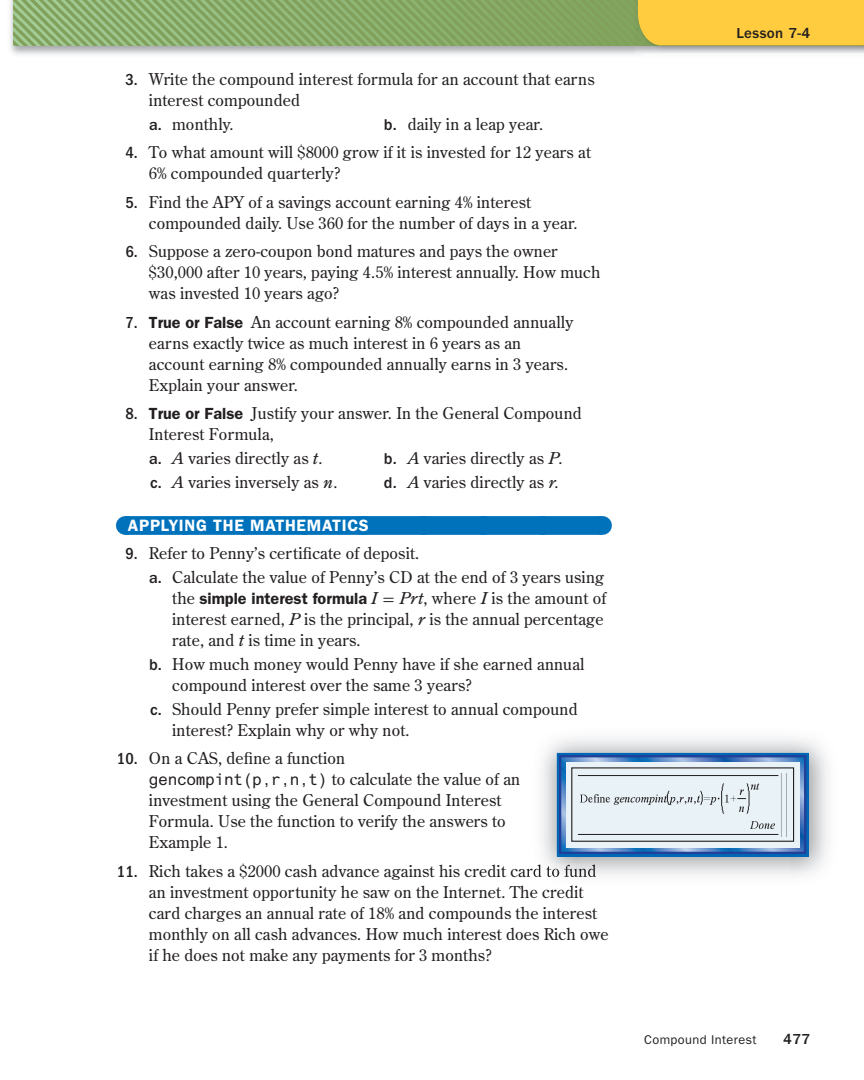
<style>
.page{position:relative;width:864px;height:1080px;background:#fff}
.page>*{position:absolute;margin:0;border:0;box-sizing:border-box;transform-origin:0 0}
.t1{font:600 16.5px "ITC Franklin Gothic Std";letter-spacing:.04em;color:#fff}
.t2{font:16.2px/21px "Century Old Style Std";letter-spacing:.01em;color:#231f20}
.t3{font:500 15px "ITC Franklin Gothic Std";letter-spacing:.025em;color:#231f20}
.t4{font:12.75px "ITC Franklin Gothic Std";letter-spacing:.03em;color:#231f20}
.s1{font-family:"ITC Franklin Gothic Std";font-weight:500;font-stretch:condensed;font-size:16.5px}
.s2{font-family:"ITC Franklin Gothic Std";font-weight:500}
.s3{font-family:"ITC Franklin Gothic Std";font-weight:600}
.s4{font-style:italic}
.s5{font-family:"Uni Math"}
.s6{font-family:"Arial Monospaced MT Std"}
</style>
<div class="page">
<img style="left:10px;top:0;width:633px;height:55px">
<img style="left:14px;top:0;width:621px;height:45px">
<img style="left:635px;top:45px;width:229px;height:8px">
<div style="left:125px;top:516px;width:477px;height:19px;background:#0072bc"></div>
<svg style="left:186px;top:516px;width:386px;height:19px"></svg>
<svg style="left:602px;top:516px;width:1px;height:19px"></svg>
<img style="left:542px;top:765px;width:37px;height:98px">
<img style="left:791px;top:765px;width:37px;height:111px">
<img style="left:579px;top:856px;width:212px;height:19px">
<img style="left:527px;top:863px;width:69px;height:14px">
<img style="left:527px;top:885px;width:57px;height:6px">
<div style="left:557px;top:753px;width:252px;height:103px;background:#0166b3"></div>
<svg style="left:562px;top:758px;width:241px;height:93px;background:#6b99ce"></svg>
<div style="left:559px;top:755px;width:247px;height:99px;border:2px solid #223f99"></div>
<div style="left:566px;top:762px;width:234px;height:85px;background:#e8f2f7"></div>
<div style="left:571px;top:767px;width:223px;height:75px;border:1px solid #231f20"></div>
<div style="left:638px;top:0;width:226px;height:45px;background:#fecc3e"></div>
<p class="t2" style="left:149px;top:69px;width:447px;text-indent:-24px"><span class="s1">3.</span> Write the compound interest formula for an account that earns interest compounded</p>
<p class="t2" style="left:149px;top:115px;width:86px"><span class="s2">a.</span> monthly.</p>
<p class="t2" style="left:384px;top:115px;width:161px"><span class="s2">b.</span> daily in a leap year.</p>
<p class="t2" style="left:149px;top:143px;width:444px;text-indent:-24px"><span class="s1">4.</span> To what amount will $8000 grow if it is invested for 12 years at<br>6% compounded quarterly?</p>
<p class="t2" style="left:149px;top:192px;width:430px;text-indent:-24px"><span class="s1">5.</span> Find the APY of a savings account earning 4% interest compounded daily. Use 360 for the number of days in a year.</p>
<p class="t2" style="left:149px;top:242px;width:453px;text-indent:-24px"><span class="s1">6.</span> Suppose a zero-coupon bond matures and pays the owner $30,000 after 10 years, paying 4.5% interest annually. How much was invested 10 years ago?</p>
<p class="t2" style="left:149px;top:312px;width:426px;text-indent:-24px"><span class="s1">7.</span> <span class="s3">True or False</span> An account earning 8% compounded annually earns exactly twice as much interest in 6 years as an account earning 8% compounded annually earns in 3 years.<br>Explain your answer.</p>
<p class="t2" style="left:149px;top:404px;width:434px;text-indent:-24px"><span class="s1">8.</span> <span class="s3">True or False</span> Justify your answer. In the General Compound<br>Interest Formula,</p>
<p class="t2" style="left:149px;top:449px;width:175px"><span class="s2">a.</span> <span class="s4">A</span> varies directly as <span class="s4">t</span>.</p>
<p class="t2" style="left:384px;top:449px;width:180px"><span class="s2">b.</span> <span class="s4">A</span> varies directly as <span class="s4">P</span>.</p>
<p class="t2" style="left:150px;top:473px;width:189px"><span class="s2">c.</span> <span class="s4">A</span> varies inversely as <span class="s4">n</span>.</p>
<p class="t2" style="left:384px;top:473px;width:176px"><span class="s2">d.</span> <span class="s4">A</span> varies directly as <span class="s4">r</span>.</p>
<p class="t1" style="left:128px;top:520px;width:242px">APPLYING THE MATHEMATICS</p>
<p class="t2" style="left:149px;top:542px;width:457px;line-height:24px;text-indent:-24px"><span class="s1">9.</span> Refer to Penny’s certificate of deposit.<br><span class="s2">a.</span> Calculate the value of Penny’s CD at the end of 3 years using</p>
<p class="t2" style="left:172px;top:588px;width:435px">the <span class="s3">simple interest formula</span> <span class="s4">I</span> <span class="s5">=</span> <span class="s4">Prt</span>, where <span class="s4">I</span> is the amount of interest earned, <span class="s4">P</span> is the principal, <span class="s4">r</span> is the annual percentage rate, and <span class="s4">t</span> is time in years.</p>
<p class="t2" style="left:172px;top:655px;width:414px;text-indent:-23px"><span class="s2">b.</span> How much money would Penny have if she earned annual compound interest over the same 3 years?</p>
<p class="t2" style="left:172px;top:700px;width:407px;text-indent:-22px"><span class="s2">c.</span> Should Penny prefer simple interest to annual compound interest? Explain why or why not.</p>
<p class="t2" style="left:149px;top:749px;width:373px;text-indent:-32px"><span class="s1">10.</span> On a CAS, define a function <span class="s6">gencompint(p,r,n,t)</span> to calculate the value of an investment using the General Compound Interest Formula. Use the function to verify the answers to Example 1.</p>
<p class="t2" style="left:149px;top:861px;width:461px;text-indent:-32px"><span class="s1">11.</span> Rich takes a $2000 cash advance against his credit card to fund an investment opportunity he saw on the Internet. The credit card charges an annual rate of 18% and compounds the interest monthly on all cash advances. How much interest does Rich owe if he does not make any payments for 3 months?</p>
<p class="t3" style="left:736px;top:28px;width:76px">Lesson 7-4</p>
<p class="t4" style="left:644px;top:1036px;width:114px">Compound Interest</p>
<p class="t3" style="left:783px;top:1034px;width:29px">477</p>
</div>
